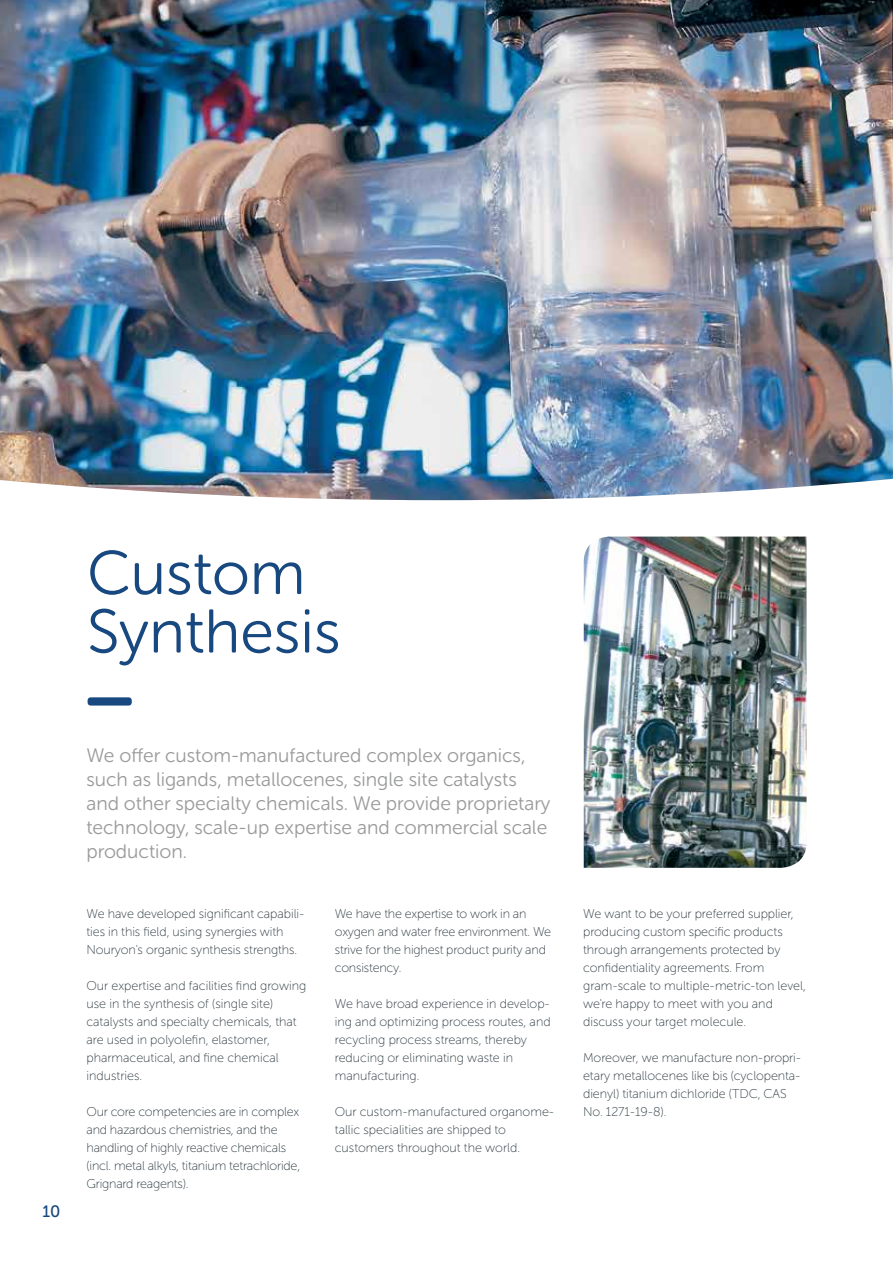
<style>
.page{position:relative;width:893px;height:1263px;background:#fff}
.page>*{position:absolute;margin:0;border:0;box-sizing:border-box;transform-origin:0 0}
.t1{font:61.5px/58.5px "Museo Sans Rounded 300";color:#184880}
.t2{font:19.5px/24px "Museo Sans Rounded 300";color:#999a9a}
.t3{font:16.5px "Museo Sans Rounded 500";color:#184880}
.t4{font:12.75px/18px "Museo Sans Rounded 100";letter-spacing:-.005em;color:#303c42}
</style>
<div class="page">
<img style="left:584px;top:537px;width:222px;height:331px">
<div style="left:88px;top:697px;width:44px;height:8px;background:#184880;border-radius:3px"></div>
<img style="left:0;top:0;width:893px;height:500px">
<h1 class="t1" style="left:87px;top:544px;width:255px">Custom<br>Synthesis</h1>
<p class="t3" style="left:43px;top:1202px;width:20px">10</p>
<h2 class="t2" style="left:86px;top:743px;width:466px">We offer custom-manufactured complex organics, such as ligands, metallocenes, single site catalysts and other specialty chemicals. We provide proprietary technology, scale-up expertise and commercial scale production.</h2>
<p class="t4" style="left:87px;top:905px;width:220px">We have developed significant capabili&shy;ties in this field, using synergies with<br>Nouryon's organic synthesis strengths.</p>
<p class="t4" style="left:87px;top:977px;width:221px">Our expertise and facilities find growing use in the synthesis of (single site) catalysts and specialty chemicals, that are used in polyolefin, elastomer, pharmaceutical, and fine chemical industries.</p>
<p class="t4" style="left:87px;top:1103px;width:215px">Our core competencies are in complex and hazardous chemistries, and the handling of highly reactive chemicals (incl. metal alkyls, titanium tetrachloride, Grignard reagents).</p>
<p class="t4" style="left:335px;top:905px;width:218px">We have the expertise to work in an oxygen and water free environment. We strive for the highest product purity and consistency.</p>
<p class="t4" style="left:335px;top:995px;width:217px">We have broad experience in develop&shy;ing and optimizing process routes, and recycling process streams, thereby reducing or eliminating waste in manufacturing.</p>
<p class="t4" style="left:335px;top:1103px;width:221px">Our custom-manufactured organome&shy;tallic specialities are shipped to customers throughout the world.</p>
<p class="t4" style="left:583px;top:905px;width:224px">We want to be your preferred supplier, producing custom specific products through arrangements protected by confidentiality agreements. From gram-scale to multiple-metric-ton level, we're happy to meet with you and discuss your target molecule.</p>
<p class="t4" style="left:583px;top:1049px;width:220px">Moreover, we manufacture non-propri&shy;etary metallocenes like bis (cyclopenta&shy;dienyl) titanium dichloride (TDC, CAS No. 1271-19-8).</p>
</div>
